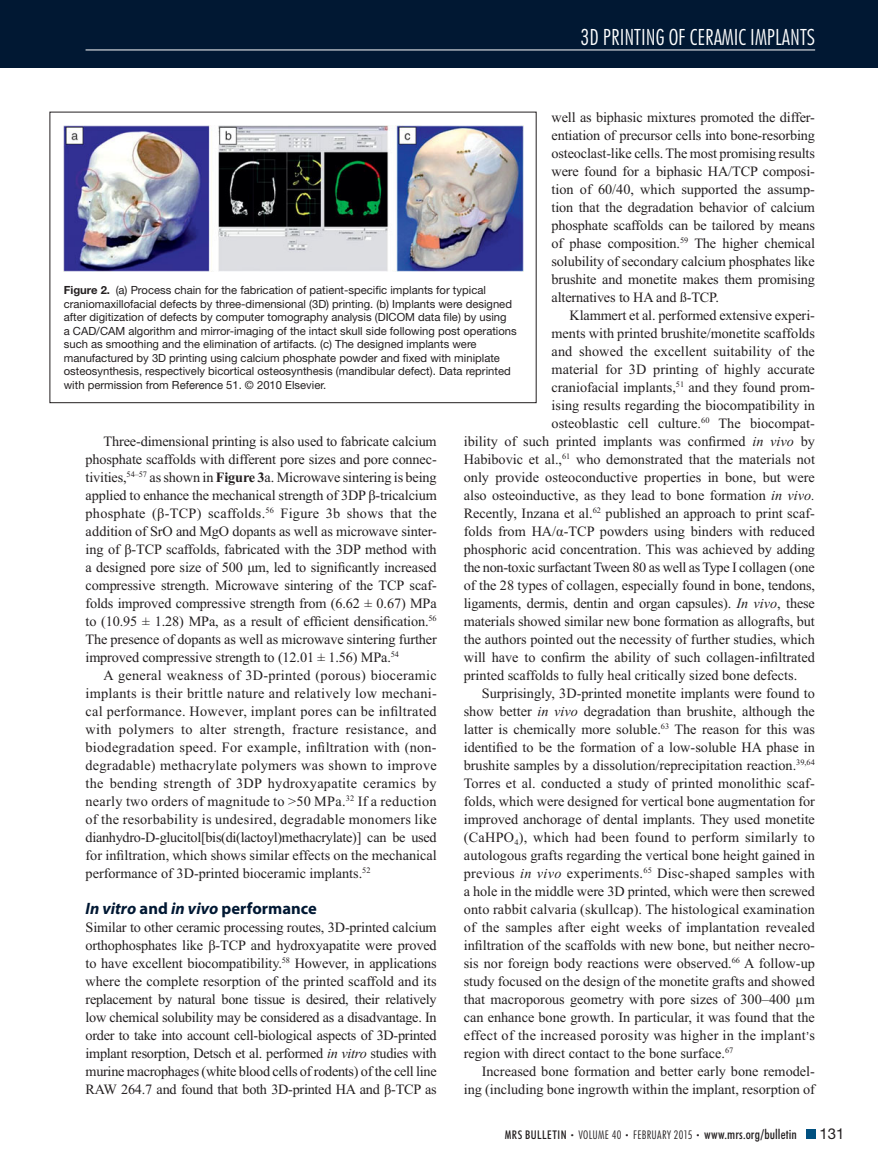
<style>
.page{position:relative;width:878px;height:1175px;background:#fff}
.page>*{position:absolute;margin:0;border:0;box-sizing:border-box;transform-origin:0 0}
.t1{font:300 condensed 22.5px "Futura BT";color:#fff}
.t2{font:700 16.5px "Myriad Pro";color:#011833}
.t3{font:15px "Helvetica Neue LT Std";color:#231f20}
.t4{font:14.25px/18px "Times New Roman";color:#231f20;text-align:justify}
.t5{font:14.25px "Times New Roman";letter-spacing:.02em;color:#231f20}
.t6{font:14.25px "Times New Roman";letter-spacing:-.02em;color:#231f20}
.t7{font:300 condensed 12px "Futura BT";letter-spacing:.02em;color:#231f20}
.t8{font:11.25px/13.5px "Helvetica Neue LT Std";color:#231f20}
.s1{font-style:italic}
.s2{font-family:"Helvetica Neue LT Std";font-size:11.25px}
.s3{font-weight:700}
.s4{font-weight:500}
.s5{font-size:7.5px}
.s6{font-weight:500;font-size:13.5px}
</style>
<div class="page">
<div style="left:0;top:0;width:878px;height:68px;background:#011833"></div>
<hr style="left:86px;top:50px;width:729px;height:1px;background:#fff">
<div style="left:806px;top:1130px;width:9px;height:8px;background:#005080"></div>
<img style="left:64px;top:126px;width:459px;height:146px">
<div style="left:50px;top:112px;width:486px;height:291px;border:1px solid #231f20"></div>
<h1 class="t1" style="left:580px;top:29px;width:236px">3D PRINTING OF CERAMIC IMPLANTS</h1>
<p class="t4" style="left:551px;top:109px;width:265px">well as biphasic mixtures promoted the differ&shy;entiation of precursor cells into bone-resorbing osteoclast-like cells. The most promising results were found for a biphasic HA/TCP composi&shy;tion of 60/40, which supported the assump&shy;tion that the degradation behavior of calcium phosphate scaffolds can be tailored by means of phase composition. <sup>59</sup> The higher chemical solubility of secondary calcium phosphates like brushite and monetite makes them promising alternatives to HA and ß-TCP.</p>
<p class="t4" style="left:569px;top:307px;width:247px">Klammert et al. performed extensive experi-</p>
<p class="t4" style="left:551px;top:325px;width:265px">ments with printed brushite/monetite scaffolds</p>
<p class="t4" style="left:551px;top:343px;width:265px">and showed the excellent suitability of the</p>
<p class="t4" style="left:551px;top:361px;width:265px">material for 3D printing of highly accurate</p>
<p class="t4" style="left:551px;top:379px;width:265px">craniofacial implants, <sup>51</sup> and they found prom-</p>
<p class="t4" style="left:551px;top:397px;width:265px">ising results regarding the biocompatibility in</p>
<p class="t4" style="left:551px;top:415px;width:265px">osteoblastic cell culture. <sup>60</sup> The biocompat-</p>
<p class="t4" style="left:463px;top:433px;width:353px">ibility of such printed implants was confirmed <span class="s1">in vivo</span> by</p>
<p class="t4" style="left:464px;top:451px;width:353px">Habibovic et al., <sup>61</sup> who demonstrated that the materials not</p>
<p class="t4" style="left:463px;top:469px;width:353px">only provide osteoconductive properties in bone, but were</p>
<p class="t4" style="left:463px;top:487px;width:353px">also osteoinductive, as they lead to bone formation <span class="s1">in vivo.</span></p>
<p class="t4" style="left:463px;top:505px;width:353px">Recently, Inzana et al. <sup>62</sup> published an approach to print scaf-</p>
<p class="t4" style="left:464px;top:523px;width:353px">folds from HA/ α -TCP powders using binders with reduced</p>
<p class="t4" style="left:464px;top:541px;width:353px">phosphoric acid concentration. This was achieved by adding</p>
<p class="t6" style="left:464px;top:562px;width:352px">the non-toxic surfactant Tween 80 as well as Type I collagen (one</p>
<p class="t4" style="left:464px;top:577px;width:353px">of the 28 types of collagen, especially found in bone, tendons,</p>
<p class="t4" style="left:464px;top:595px;width:352px">ligaments, dermis, dentin and organ capsules). <span class="s1">In vivo</span> , these</p>
<p class="t4" style="left:464px;top:613px;width:352px">materials showed similar new bone formation as allografts, but</p>
<p class="t4" style="left:464px;top:631px;width:353px">the authors pointed out the necessity of further studies, which</p>
<p class="t4" style="left:464px;top:649px;width:352px">will have to confirm the ability of such collagen-infiltrated</p>
<p class="t4" style="left:464px;top:667px;width:335px">printed scaffolds to fully heal critically sized bone defects.</p>
<p class="t4" style="left:481px;top:685px;width:335px">Surprisingly, 3D-printed monetite implants were found to</p>
<p class="t4" style="left:464px;top:703px;width:353px">show better <span class="s1">in vivo</span> degradation than brushite, although the</p>
<p class="t4" style="left:463px;top:721px;width:353px">latter is chemically more soluble. <sup>63</sup> The reason for this was</p>
<p class="t4" style="left:464px;top:739px;width:353px">identified to be the formation of a low-soluble HA phase in</p>
<p class="t4" style="left:464px;top:757px;width:352px">brushite samples by a dissolution/reprecipitation reaction. <sup>39</sup> <sup>,</sup> <sup>64</sup></p>
<p class="t4" style="left:463px;top:775px;width:353px">Torres et al. conducted a study of printed monolithic scaf-</p>
<p class="t4" style="left:463px;top:793px;width:353px">folds, which were designed for vertical bone augmentation for</p>
<p class="t4" style="left:463px;top:811px;width:353px">improved anchorage of dental implants. They used monetite</p>
<p class="t5" style="left:463px;top:832px;width:353px">(CaHPO <sub>4</sub> ), which had been found to perform similarly to</p>
<p class="t4" style="left:464px;top:847px;width:353px">autologous grafts regarding the vertical bone height gained in</p>
<p class="t5" style="left:464px;top:868px;width:352px">previous <span class="s1">in vivo</span> experiments. <sup>65</sup> Disc-shaped samples with</p>
<p class="t4" style="left:464px;top:883px;width:353px">a hole in the middle were 3D printed, which were then screwed</p>
<p class="t4" style="left:464px;top:901px;width:353px">onto rabbit calvaria (skullcap). The histological examination</p>
<p class="t4" style="left:464px;top:919px;width:353px">of the samples after eight weeks of implantation revealed</p>
<p class="t4" style="left:464px;top:937px;width:352px">infiltration of the scaffolds with new bone, but neither necro-</p>
<p class="t4" style="left:464px;top:955px;width:352px">sis nor foreign body reactions were observed. <sup>66</sup> A follow-up</p>
<p class="t4" style="left:463px;top:973px;width:353px">study focused on the design of the monetite grafts and showed</p>
<p class="t4" style="left:463px;top:991px;width:353px">that macroporous geometry with pore sizes of 300–400 µm</p>
<p class="t4" style="left:463px;top:1009px;width:353px">can enhance bone growth. In particular, it was found that the</p>
<p class="t5" style="left:463px;top:1030px;width:353px">effect of the increased porosity was higher in the implant<span class="s2">’</span>s</p>
<p class="t4" style="left:463px;top:1045px;width:271px">region with direct contact to the bone surface. <sup>67</sup></p>
<p class="t4" style="left:482px;top:1063px;width:335px">Increased bone formation and better early bone remodel-</p>
<p class="t4" style="left:463px;top:1081px;width:353px">ing (including bone ingrowth within the implant, resorption of</p>
<p class="t8" style="left:64px;top:285px;width:454px"><span class="s3">Figure 2.</span> (a) Process chain for the fabrication of patient-specific implants for typical craniomaxillofacial defects by three-dimensional (3D) printing. (b) Implants were designed after digitization of defects by computer tomography analysis (DICOM data file) by using<br>a CAD/CAM algorithm and mirror-imaging of the intact skull side following post operations such as smoothing and the elimination of artifacts. (c) The designed implants were manufactured by 3D printing using calcium phosphate powder and fixed with miniplate osteosynthesis, respectively bicortical osteosynthesis (mandibular defect). Data reprinted with permission from Reference 51. © 2010 Elsevier.</p>
<p class="t4" style="left:85px;top:433px;width:353px;text-indent:18px">Three-dimensional printing is also used to fabricate calcium phosphate scaffolds with different pore sizes and pore connec&shy;tivities, <sup>54</sup> <sup>–</sup> <sup>57</sup> as shown in <span class="s3">Figure 3</span> a. Microwave sintering is being applied to enhance the mechanical strength of 3DP β -tricalcium phosphate ( β -TCP) scaffolds. <sup>56</sup> Figure 3b shows that the addition of SrO and MgO dopants as well as microwave sinter&shy;ing of β -TCP scaffolds, fabricated with the 3DP method with a designed pore size of 500 μ m, led to significantly increased compressive strength. Microwave sintering of the TCP scaf&shy;folds improved compressive strength from (6.62 ± 0.67) MPa to (10.95 ± 1.28) MPa, as a result of efficient densification. <sup>56<br></sup>The presence of dopants as well as microwave sintering further improved compressive strength to (12.01 ± 1.56) MPa. <sup>54</sup></p>
<p class="t4" style="left:86px;top:667px;width:353px;text-indent:18px">A general weakness of 3D-printed (porous) bioceramic implants is their brittle nature and relatively low mechani&shy;cal performance. However, implant pores can be infiltrated with polymers to alter strength, fracture resistance, and biodegradation speed. For example, infiltration with (non&shy;degradable) methacrylate polymers was shown to improve the bending strength of 3DP hydroxyapatite ceramics by nearly two orders of magnitude to &gt;50 MPa. <sup>32</sup> If a reduction of the resorbability is undesired, degradable monomers like dianhydro- D -glucitol[bis(di(lactoyl)methacrylate)] can be used for infiltration, which shows similar effects on the mechanical performance of 3D-printed bioceramic implants. <sup>52</sup></p>
<p class="t2" style="left:86px;top:902px;width:233px"><span class="s1">In vitro</span> and <span class="s1">in vivo</span> performance</p>
<p class="t4" style="left:86px;top:919px;width:353px">Similar to other ceramic processing routes, 3D-printed calcium orthophosphates like β -TCP and hydroxyapatite were proved to have excellent biocompatibility. <sup>58</sup> However, in applications where the complete resorption of the printed scaffold and its replacement by natural bone tissue is desired, their relatively low chemical solubility may be considered as a disadvantage. In order to take into account cell-biological aspects of 3D-printed implant resorption, Detsch et al. performed <span class="s1">in vitro</span> studies with murine macrophages (white blood cells of rodents) of the cell line RAW 264.7 and found that both 3D-printed HA and β -TCP as</p>
<p class="t7" style="left:505px;top:1130px;width:294px"><span class="s4">MRS BULLETIN</span> <span class="s5">•</span> VOLUME 40 <span class="s5">•</span> FEBRUARY 2015 <span class="s5">•</span> <span class="s6">www.mrs.org/bulletin</span></p>
<p class="t3" style="left:819px;top:1128px;width:27px">131</p>
</div>
